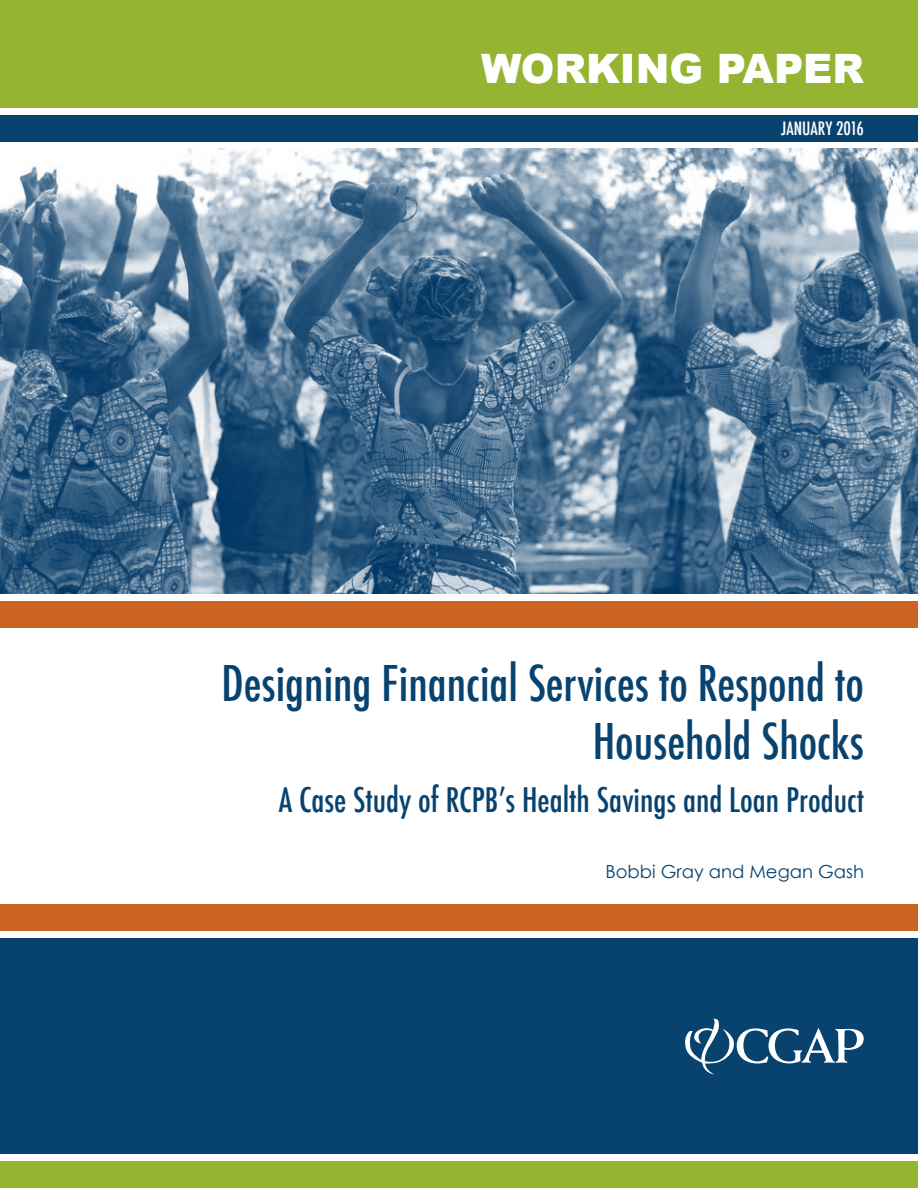
<style>
.page{position:relative;width:918px;height:1188px;background:#fff}
.page>*{position:absolute;margin:0;border:0;box-sizing:border-box;transform-origin:0 0}
.t1{font:500 condensed 48px/57.6px "Futura";color:#084370;text-align:right}
.t2{font:900 40.5px "Arial";color:#fff}
.t3{font:500 condensed 33px "Futura";color:#084370}
.t4{font:18px "Century Gothic";color:#084370}
.t5{font:500 condensed 18px "Futura";color:#fff}
</style>
<div class="page">
<div style="left:0;top:1161px;width:918px;height:27px;background:#95b532"></div>
<div style="left:0;top:0;width:918px;height:108px;background:#95b532"></div>
<div style="left:0;top:115px;width:918px;height:27px;background:#084370"></div>
<div style="left:0;top:938px;width:918px;height:216px;background:#084370"></div>
<img style="left:0;top:148px;width:918px;height:446px">
<div style="left:0;top:601px;width:918px;height:27px;background:#cb6423"></div>
<div style="left:0;top:904px;width:918px;height:28px;background:#cb6423"></div>
<svg style="left:685px;top:1019px;width:179px;height:56px"></svg>
<p class="t2" style="left:481px;top:39px;width:384px">WORKING PAPER</p>
<p class="t5" style="left:781px;top:117px;width:84px">JANUARY 2016</p>
<p class="t1" style="left:222px;top:655px;width:644px">Designing Financial Services to Respond to<br>Household Shocks</p>
<p class="t3" style="left:279px;top:779px;width:587px">A Case Study of RCPB’s Health Savings and Loan Product</p>
<p class="t4" style="left:606px;top:858px;width:260px">Bobbi Gray and Megan Gash</p>
</div>
